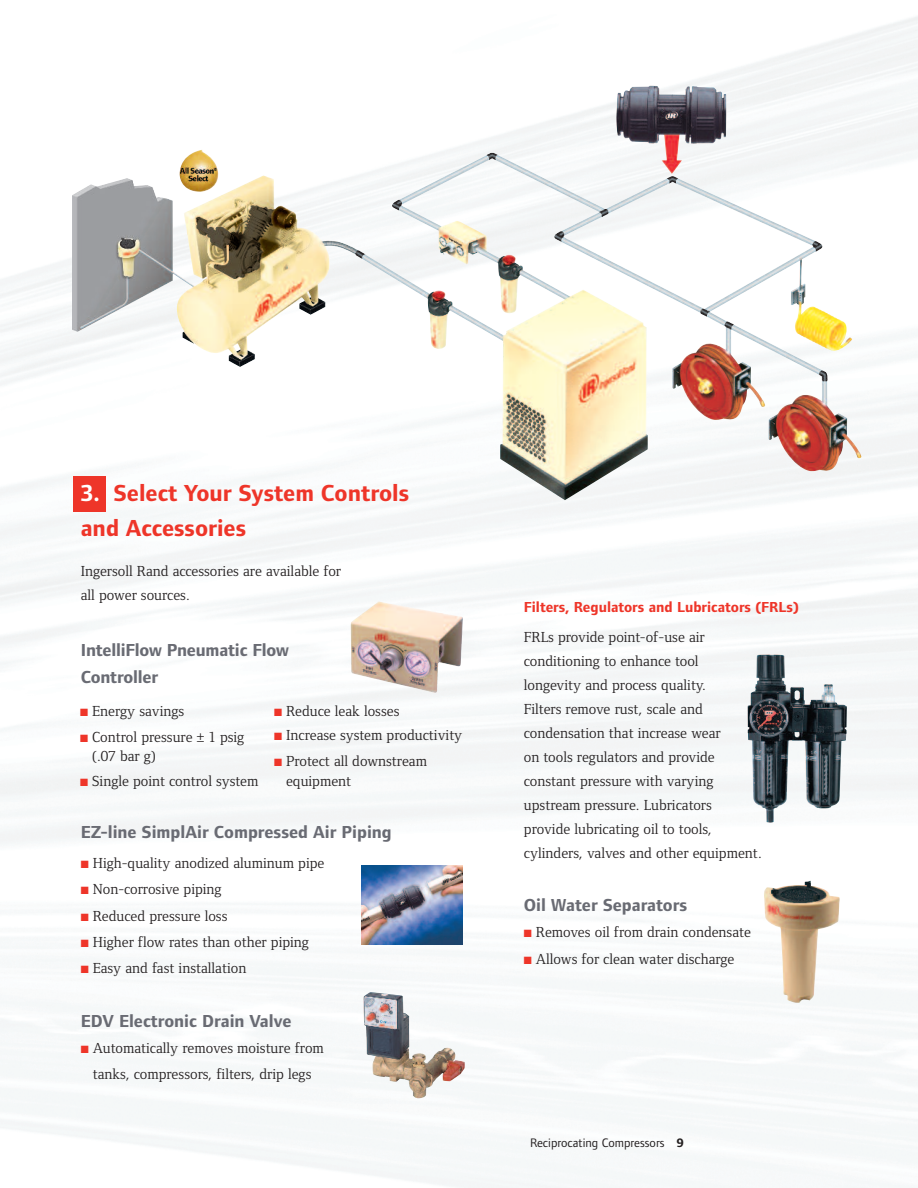
<style>
.page{position:relative;width:918px;height:1188px;background:#fff}
.page>*{position:absolute;margin:0;border:0;box-sizing:border-box;transform-origin:0 0}
.t1{font:700 24px/34.5px "Foundry Form Sans";color:#ee3529}
.t2{font:700 18px/27px "Foundry Form Sans";color:#696b73}
.t3{font:15px/24px "Foundry Form Serif";color:#231f20}
.t4{font:700 15px "Foundry Form Sans";color:#ee3529}
.t5{font:12.75px "Foundry Form Sans";color:#231f20}
.s1{color:#fff}
.s2{color:#ee3529}
.s3{font-weight:700}
</style>
<div class="page">
<img style="left:0;top:16px;width:918px;height:1172px">
<img style="left:72px;top:153px;width:780px;height:193px">
<img style="left:351px;top:601px;width:112px;height:92px">
<img style="left:362px;top:865px;width:100px;height:79px">
<img style="left:363px;top:992px;width:102px;height:107px">
<img style="left:811px;top:886px;width:29px;height:40px">
<div style="left:73px;top:476px;width:32px;height:36px;background:#ee3529"></div>
<img style="left:748px;top:654px;width:99px;height:169px">
<h1 class="t1" style="left:81px;top:478px;width:330px"><span class="s1">3.</span> Select Your System Controls and Accessories</h1>
<p class="t3" style="left:81px;top:559px;width:262px">Ingersoll Rand accessories are available for all power sources.</p>
<p class="t2" style="left:81px;top:638px;width:210px">IntelliFlow Pneumatic Flow<br>Controller</p>
<p class="t3" style="left:80px;top:698px;width:106px"><span class="s2">■</span> Energy savings</p>
<p class="t3" style="left:92px;top:727px;width:154px;line-height:19.5px;text-indent:-12px"><span class="s2">■</span> Control pressure ± 1 psig (.07 bar g)</p>
<p class="t3" style="left:80px;top:769px;width:180px"><span class="s2">■</span> Single point control system</p>
<p class="t3" style="left:274px;top:698px;width:127px"><span class="s2">■</span> Reduce leak losses</p>
<p class="t3" style="left:274px;top:723px;width:190px"><span class="s2">■</span> Increase system productivity</p>
<p class="t3" style="left:286px;top:752px;width:142px;line-height:19.5px;text-indent:-12px"><span class="s2">■</span> Protect all downstream equipment</p>
<p class="t2" style="left:81px;top:819px;width:312px">EZ-line SimplAir Compressed Air Piping</p>
<p class="t3" style="left:81px;top:851px;width:245px"><span class="s2">■</span> High-quality anodized aluminum pipe</p>
<p class="t3" style="left:81px;top:877px;width:142px"><span class="s2">■</span> Non-corrosive piping</p>
<p class="t3" style="left:81px;top:903px;width:148px"><span class="s2">■</span> Reduced pressure loss</p>
<p class="t3" style="left:81px;top:930px;width:230px"><span class="s2">■</span> Higher flow rates than other piping</p>
<p class="t3" style="left:81px;top:956px;width:167px"><span class="s2">■</span> Easy and fast installation</p>
<p class="t2" style="left:81px;top:1009px;width:212px">EDV Electronic Drain Valve</p>
<p class="t3" style="left:81px;top:1035px;width:245px;line-height:26.2px;text-align:center"><span class="s2">■</span> Automatically removes moisture from tanks, compressors, filters, drip legs</p>
<p class="t4" style="left:524px;top:601px;width:276px">Filters, Regulators and Lubricators (FRLs)</p>
<p class="t3" style="left:524px;top:625px;width:240px">FRLs provide point-of-use air conditioning to enhance tool<br>longevity and process quality.<br>Filters remove rust, scale and condensation that increase wear<br>on tools regulators and provide constant pressure with varying upstream pressure. Lubricators provide lubricating oil to tools, cylinders, valves and other equipment.</p>
<p class="t2" style="left:524px;top:893px;width:165px">Oil Water Separators</p>
<p class="t3" style="left:524px;top:920px;width:229px"><span class="s2">■</span> Removes oil from drain condensate</p>
<p class="t3" style="left:524px;top:946px;width:212px"><span class="s2">■</span> Allows for clean water discharge</p>
<p class="t5" style="left:530px;top:1138px;width:155px">Reciprocating Compressors <span class="s3">9</span></p>
</div>
